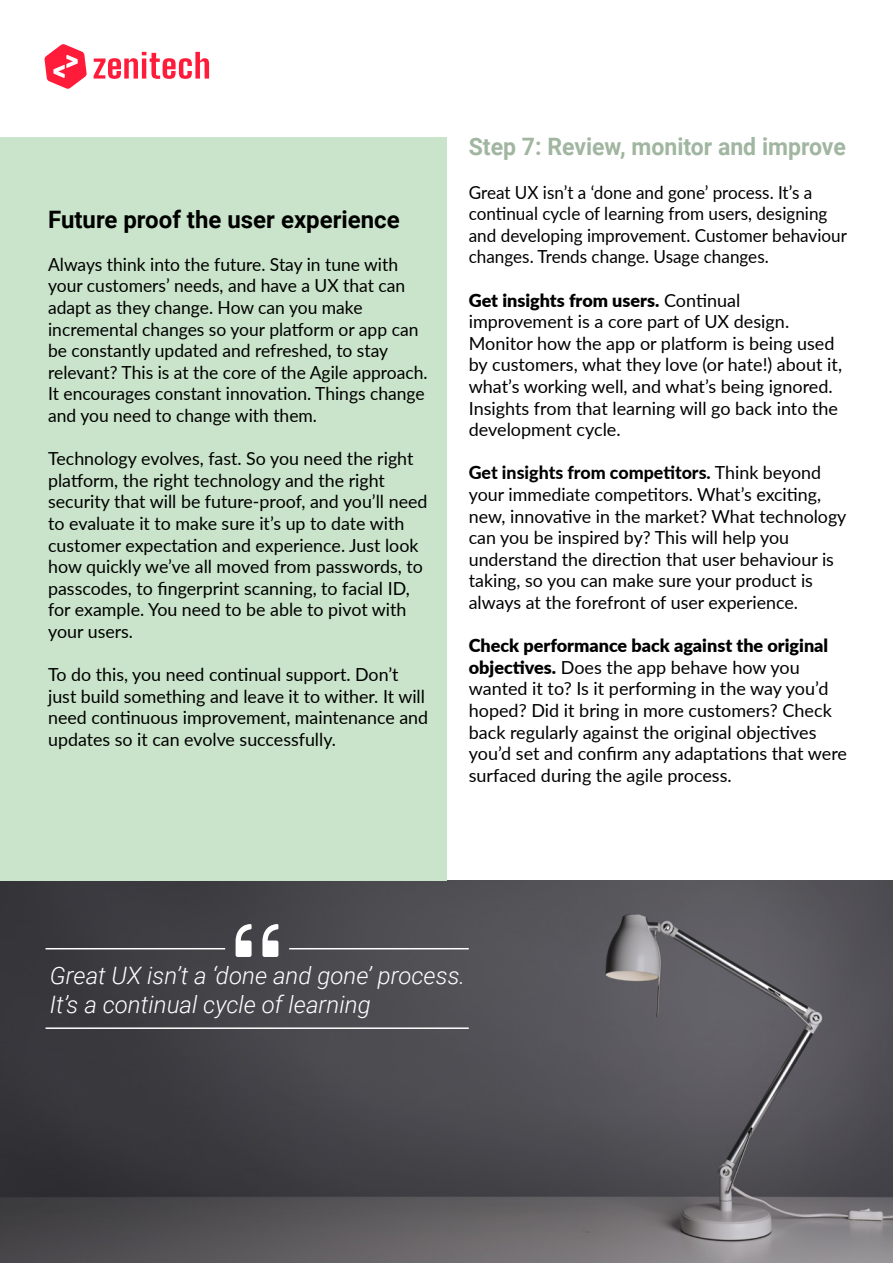
<style>
.page{position:relative;width:893px;height:1263px;background:#fff}
.page>*{position:absolute;margin:0;border:0;box-sizing:border-box;transform-origin:0 0}
.t1{font:italic 300 24px/28.8px "Roboto";color:#fff}
.t2{font:700 24px "Roboto";color:#a0b6a1;scale:.96 1}
.t3{font:700 24px "Roboto";color:#000}
.t4{font:18px/21.6px "Lato";color:#000}
.t5{font:18px/21.6px "Lato";color:#000;scale:.95 1}
.s1{font-weight:900}
.s2{font-weight:800}
</style>
<div class="page">
<img style="left:0;top:881px;width:893px;height:382px">
<svg style="left:44px;top:44px;width:43px;height:45px"></svg>
<svg style="left:94px;top:52px;width:115px;height:27px"></svg>
<svg style="left:236px;top:924px;width:16px;height:33px"></svg>
<svg style="left:262px;top:924px;width:16px;height:33px"></svg>
<hr style="left:46px;top:948px;width:179px;height:1px;background:#fff">
<hr style="left:46px;top:1027px;width:423px;height:2px;background:#fff">
<hr style="left:289px;top:948px;width:180px;height:1px;background:#fff">
<div style="left:0;top:137px;width:446px;height:744px;background:#c9e4ca"></div>
<h1 class="t3" style="left:48px;top:202px;width:353px">Future proof the user experience</h1>
<p class="t4" style="left:48px;top:253px;width:381px">Always think into the future. Stay in tune with your customers’ needs, and have a UX that can adapt as they change. How can you make incremental changes so your platform or app can be constantly updated and refreshed, to stay relevant? This is at the core of the Agile approach.<br>It encourages constant innovation. Things change and you need to change with them.</p>
<p class="t4" style="left:48px;top:447px;width:381px">Technology evolves, fast. So you need the right platform, the right technology and the right security that will be future-proof, and you’ll need to evaluate it to make sure it’s up to date with customer expectation and experience. Just look how quickly we’ve all moved from passwords, to passcodes, to fingerprint scanning, to facial ID, for example. You need to be able to pivot with your users.</p>
<p class="t4" style="left:48px;top:663px;width:382px">To do this, you need continual support. Don’t just build something and leave it to wither. It will need continuous improvement, maintenance and updates so it can evolve successfully.</p>
<h1 class="t2" style="left:469px;top:130px;width:394px">Step 7: Review, monitor and improve</h1>
<p class="t5" style="left:469px;top:180px;width:400px">Great UX isn’t a ‘done and gone’ process. It’s a continual cycle of learning from users, designing and developing improvement. Customer behaviour changes. Trends change. Usage changes.</p>
<p class="t4" style="left:469px;top:288px;width:375px"><span class="s1">Get insights from users.</span> Continual improvement is a core part of UX design.<br>Monitor how the app or platform is being used by customers, what they love (or hate!) about it, what’s working well, and what’s being ignored.<br>Insights from that learning will go back into the development cycle.</p>
<p class="t4" style="left:469px;top:461px;width:379px"><span class="s2">Get insights from competitors.</span> Think beyond your immediate competitors. What’s exciting, new, innovative in the market? What technology can you be inspired by? This will help you understand the direction that user behaviour is taking, so you can make sure your product is always at the forefront of user experience.</p>
<p class="t4" style="left:469px;top:634px;width:380px"><span class="s1">Check performance back against the original objectives.</span> Does the app behave how you wanted it to? Is it performing in the way you’d hoped? Did it bring in more customers? Check back regularly against the original objectives you’d set and confirm any adaptations that were surfaced during the agile process.</p>
<h1 class="t1" style="left:50px;top:960px;width:417px">Great UX isn’t a ‘done and gone’ process.<br>It’s a continual cycle of learning</h1>
</div>
